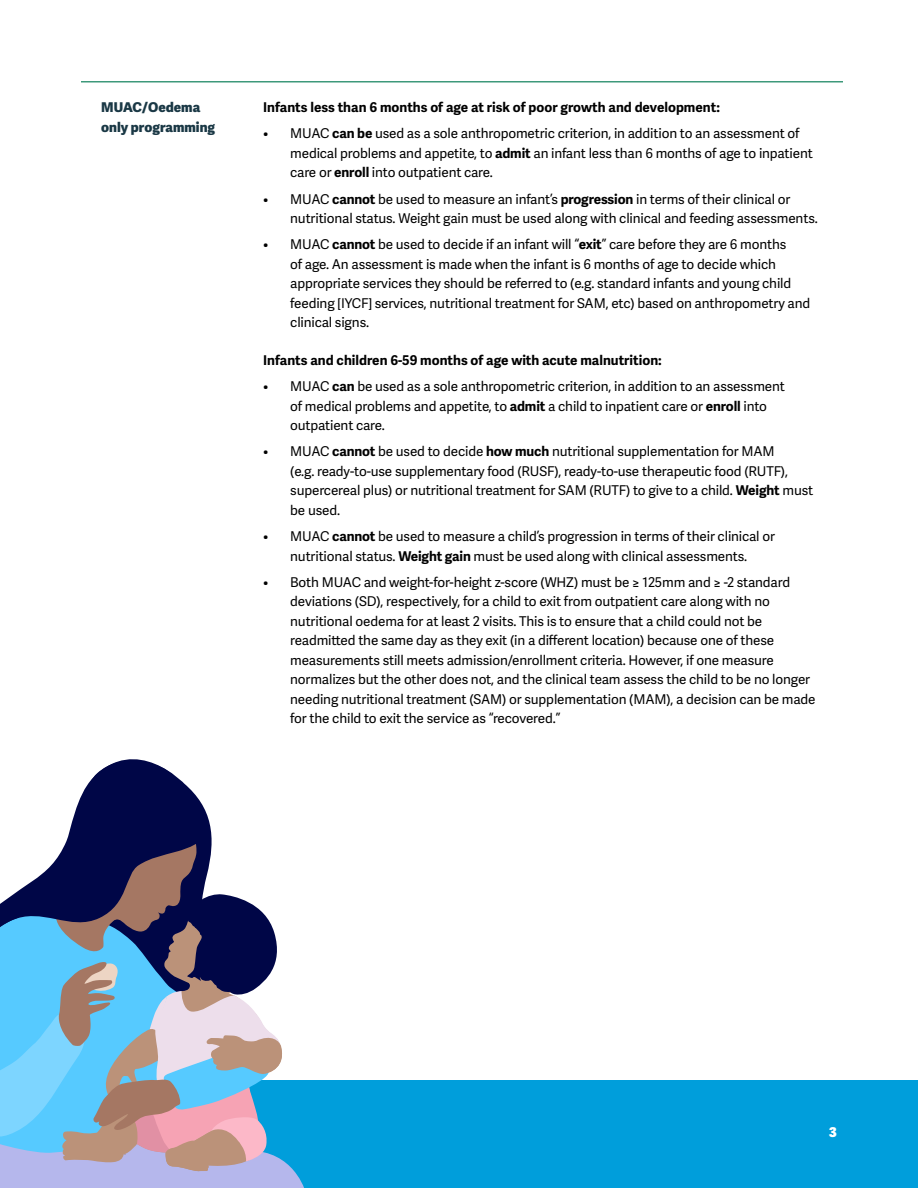
<style>
.page{position:relative;width:918px;height:1188px;background:#fff}
.page>*{position:absolute;margin:0;border:0;box-sizing:border-box;transform-origin:0 0}
.t1{font:13.5px/19.5px "Adelle Sans";letter-spacing:-.01em;color:#000}
.t2{font:700 13.5px "Adelle Sans";color:#000}
.t3{font:800 13.5px/19.5px "Adelle Sans";color:#1a3845}
.t4{font:800 13.5px "Adelle Sans";color:#fff}
.s1{font-weight:700}
</style>
<div class="page">
<div style="left:0;top:1080px;width:918px;height:108px;background:#009edb"></div>
<hr style="left:81px;top:81px;width:162px;height:1px;background:#3d997a">
<hr style="left:243px;top:81px;width:600px;height:1px;background:#3d997a">
<svg style="left:89px;top:759px;width:94px;height:23px;fill:#000647"></svg>
<svg style="left:0;top:782px;width:304px;height:406px"></svg>
<p class="t3" style="left:101px;top:98px;width:115px">MUAC/Oedema only programming</p>
<p class="t2" style="left:263px;top:99px;width:458px">Infants less than 6 months of age at risk of poor growth and development:</p>
<p class="t1" style="left:290px;top:124px;width:524px;text-indent:-27px">• MUAC <span class="s1">can be</span> used as a sole anthropometric criterion, in addition to an assessment of medical problems and appetite, to <span class="s1">admit</span> an infant less than 6 months of age to inpatient care or <span class="s1">enroll</span> into outpatient care.</p>
<p class="t1" style="left:290px;top:190px;width:529px;text-indent:-27px">• MUAC <span class="s1">cannot</span> be used to measure an infant’s <span class="s1">progression</span> in terms of their clinical or nutritional status. Weight gain must be used along with clinical and feeding assessments.</p>
<p class="t1" style="left:290px;top:235px;width:522px;text-indent:-27px">• MUAC <span class="s1">cannot</span> be used to decide if an infant will “<span class="s1">exit</span>” care before they are 6 months<br>of age. An assessment is made when the infant is 6 months of age to decide which appropriate services they should be referred to (e.g. standard infants and young child feeding [IYCF] services, nutritional treatment for SAM, etc) based on anthropometry and clinical signs.</p>
<p class="t2" style="left:263px;top:352px;width:400px">Infants and children 6-59 months of age with acute malnutrition:</p>
<p class="t1" style="left:290px;top:377px;width:496px;text-indent:-27px">• MUAC <span class="s1">can</span> be used as a sole anthropometric criterion, in addition to an assessment of medical problems and appetite, to <span class="s1">admit</span> a child to inpatient care or <span class="s1">enroll</span> into outpatient care.</p>
<p class="t1" style="left:290px;top:442px;width:524px;text-indent:-27px">• MUAC <span class="s1">cannot</span> be used to decide <span class="s1">how much</span> nutritional supplementation for MAM<br>(e.g. ready-to-use supplementary food (RUSF), ready-to-use therapeutic food (RUTF), supercereal plus) or nutritional treatment for SAM (RUTF) to give to a child. <span class="s1">Weight</span> must be used.</p>
<p class="t1" style="left:263px;top:527px;width:513px;text-align:center">• MUAC <span class="s1">cannot</span> be used to measure a child’s progression in terms of their clinical or nutritional status. <span class="s1">Weight gain</span> must be used along with clinical assessments.</p>
<p class="t1" style="left:290px;top:573px;width:527px;text-indent:-27px">• Both MUAC and weight-for-height z-score (WHZ) must be ≥ 125mm and ≥ -2 standard deviations (SD), respectively, for a child to exit from outpatient care along with no nutritional oedema for at least 2 visits. This is to ensure that a child could not be readmitted the same day as they exit (in a different location) because one of these measurements still meets admission/enrollment criteria. However, if one measure normalizes but the other does not, and the clinical team assess the child to be no longer needing nutritional treatment (SAM) or supplementation (MAM), a decision can be made for the child to exit the service as “recovered.”</p>
<p class="t4" style="left:829px;top:1123px;width:9px">3</p>
</div>
